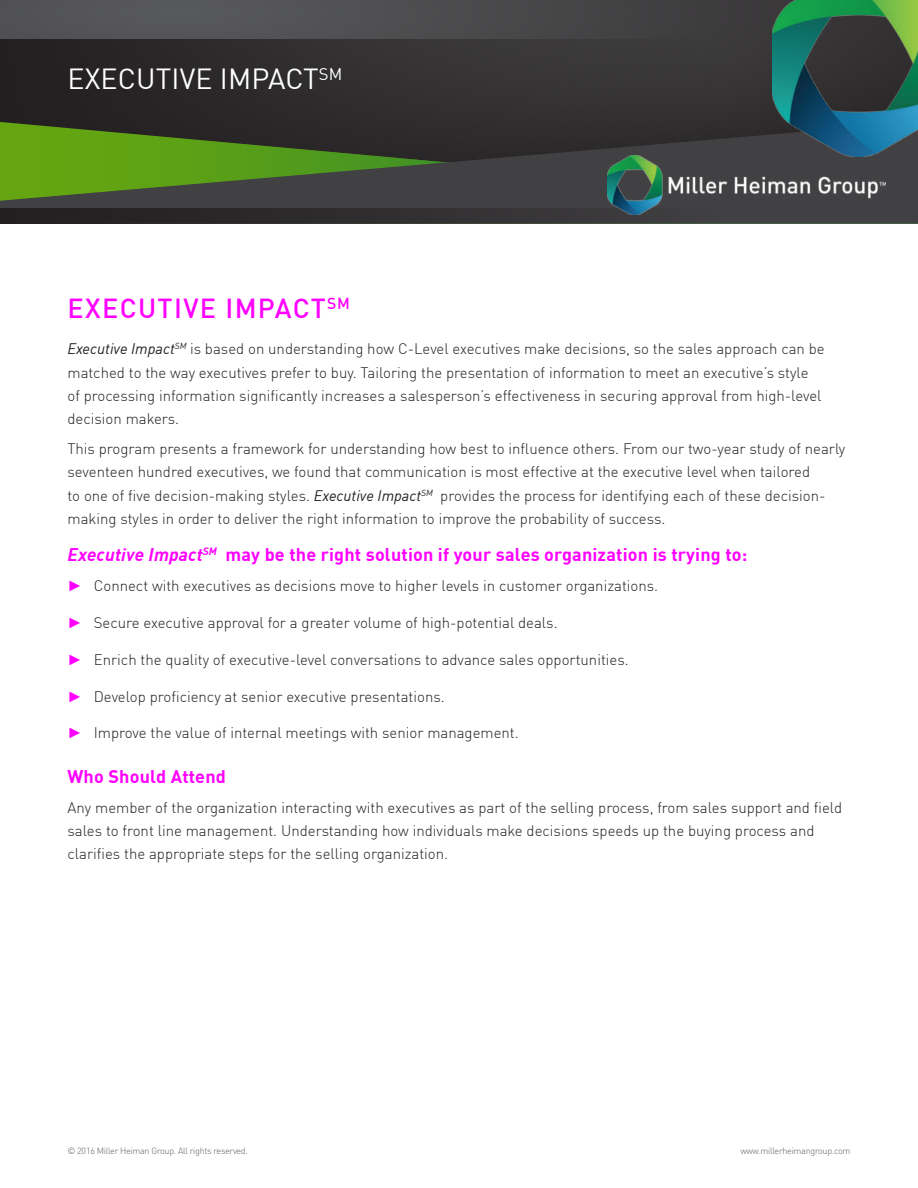
<style>
.page{position:relative;width:918px;height:1188px;background:#fff}
.page>*{position:absolute;margin:0;border:0;box-sizing:border-box;transform-origin:0 0}
.t1{font:28.5px "DIN Offc Pro";letter-spacing:.005em;color:#fff}
.t2{font:500 27px "DIN Offc Pro";letter-spacing:.05em;color:#f0f}
.t3{font:700 18px "DIN Offc Pro";letter-spacing:.01em;color:#f0f}
.t4{font:300 15px/23.2px "DIN Offc Pro";color:#231f20}
.t5{font:300 9px "DIN Offc Pro";letter-spacing:-.03em;color:#636366}
.s1{font-weight:400;font-style:italic}
.s2{font-style:italic}
.s3{font-family:"Arial";font-weight:700;color:#f0f}
</style>
<div class="page">
<svg style="left:0;top:0;width:773px;height:120px;background:#49484a"></svg>
<div style="left:0;top:39px;width:720px;height:151px;background:linear-gradient(to right,#242122,#3b3a3b)"></div>
<svg style="left:0;top:120px;width:918px;height:104px;background:#42542e"></svg>
<div style="left:0;top:208px;width:718px;height:16px;background:linear-gradient(to right,#211d1e,#3f3e40)"></div>
<img style="left:773px;top:0;width:145px;height:156px">
<img style="left:607px;top:155px;width:279px;height:60px">
<h1 class="t1" style="left:68px;top:69px;width:276px">EXECUTIVE IMPACT<sup>SM</sup></h1>
<h2 class="t2" style="left:68px;top:293px;width:284px">EXECUTIVE IMPACT<sup>SM</sup></h2>
<p class="t4" style="left:67px;top:338px;width:759px"><span class="s1">Executive Impact</span><sup>SM</sup> is based on understanding how C-Level executives make decisions, so the sales approach can be matched to the way executives prefer to buy. Tailoring the presentation of information to meet an executive’s style<br>of processing information significantly increases a salesperson’s effectiveness in securing approval from high-level decision makers.</p>
<p class="t4" style="left:67px;top:436px;width:779px">This program presents a framework for understanding how best to influence others. From our two-year study of nearly seventeen hundred executives, we found that communication is most effective at the executive level when tailored<br>to one of five decision-making styles. <span class="s1">Executive Impact</span><sup>SM</sup> provides the process for identifying each of these decision&shy;making styles in order to deliver the right information to improve the probability of success.</p>
<p class="t3" style="left:68px;top:548px;width:681px"><span class="s2">Executive Impact</span><sup>SM</sup> may be the right solution if your sales organization is trying to:</p>
<p class="t4" style="left:67px;top:575px;width:592px"><span class="s3">►</span> Connect with executives as decisions move to higher levels in customer organizations.</p>
<p class="t4" style="left:68px;top:612px;width:492px"><span class="s3">►</span> Secure executive approval for a greater volume of high-potential deals.</p>
<p class="t4" style="left:68px;top:649px;width:563px"><span class="s3">►</span> Enrich the quality of executive-level conversations to advance sales opportunities.</p>
<p class="t4" style="left:68px;top:683px;width:379px"><span class="s3">►</span> Develop proficiency at senior executive presentations.</p>
<p class="t4" style="left:68px;top:722px;width:453px"><span class="s3">►</span> Improve the value of internal meetings with senior management.</p>
<p class="t3" style="left:68px;top:770px;width:160px">Who Should Attend</p>
<p class="t4" style="left:68px;top:794px;width:776px">Any member of the organization interacting with executives as part of the selling process, from sales support and field sales to front line management. Understanding how individuals make decisions speeds up the buying process and clarifies the appropriate steps for the selling organization.</p>
<p class="t5" style="left:68px;top:1147px;width:182px">© 2016 Miller Heiman Group. All rights reserved.</p>
<p class="t5" style="left:740px;top:1147px;width:112px">www.millerheimangroup.com</p>
</div>
